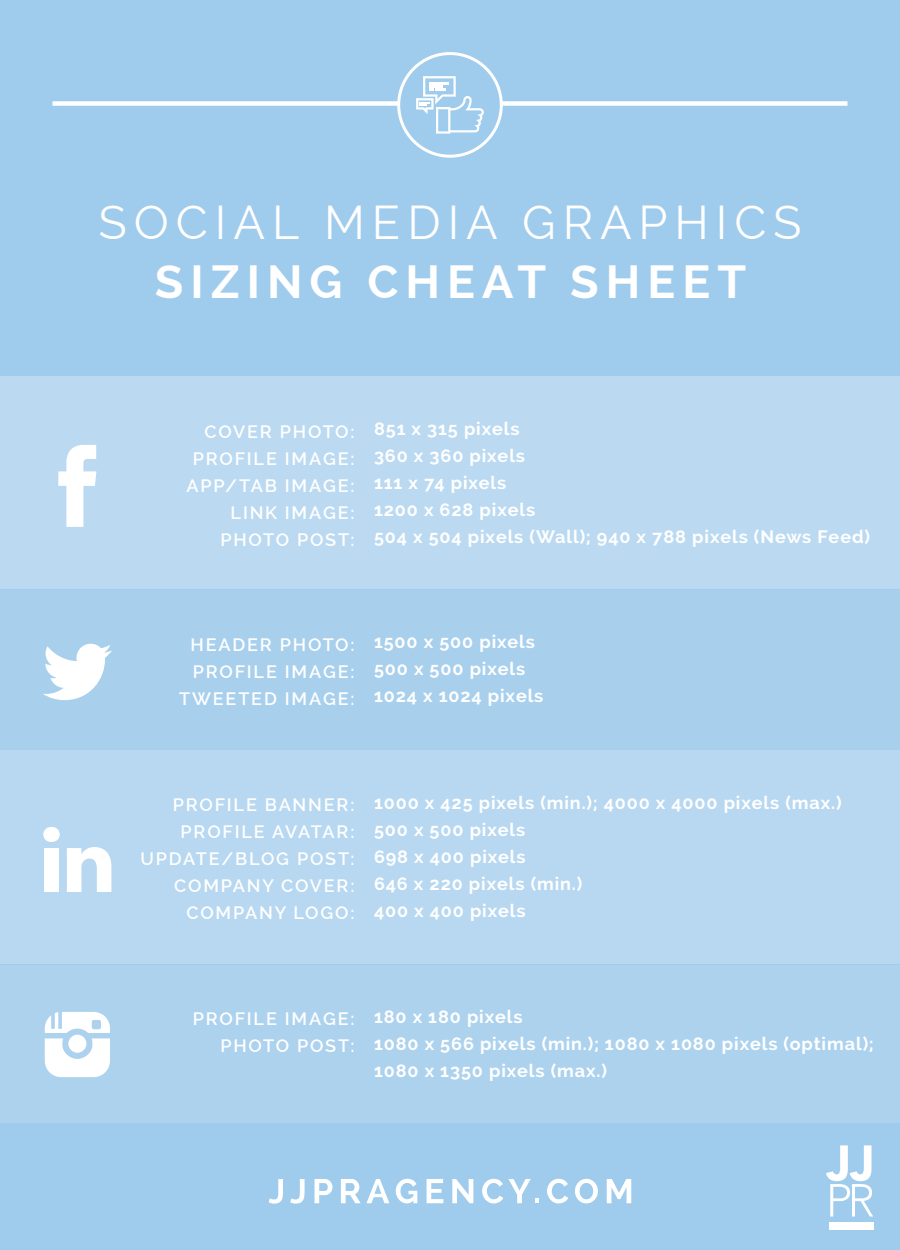
<style>
.page{position:relative;width:900px;height:1250px;background:#fff}
.page>*{position:absolute;margin:0;border:0;box-sizing:border-box;transform-origin:0 0}
.t1{font:46.5px "Raleway";letter-spacing:.15em;color:#fff}
.t2{font:700 46.5px "Raleway";letter-spacing:.15em;color:#fff}
.t3{font:700 18px/27px "Raleway";letter-spacing:.05em;color:#fff}
.t4{font:600 18px/27px "Raleway";letter-spacing:.1em;color:#fff;text-align:right}
</style>
<div class="page">
<div style="left:0;top:1124px;width:900px;height:126px;background:#9fcbec"></div>
<svg style="left:269px;top:1179px;width:14px;height:24px"></svg>
<svg style="left:290px;top:1179px;width:15px;height:24px"></svg>
<svg style="left:315px;top:1179px;width:18px;height:24px"></svg>
<svg style="left:341px;top:1179px;width:48px;height:24px"></svg>
<svg style="left:396px;top:1178px;width:21px;height:25px"></svg>
<svg style="left:427px;top:1179px;width:16px;height:24px"></svg>
<svg style="left:452px;top:1179px;width:21px;height:24px"></svg>
<svg style="left:482px;top:1178px;width:57px;height:25px"></svg>
<svg style="left:547px;top:1178px;width:21px;height:25px"></svg>
<svg style="left:575px;top:1178px;width:23px;height:25px"></svg>
<svg style="left:607px;top:1179px;width:24px;height:24px"></svg>
<svg style="left:826px;top:1145px;width:47px;height:71px"></svg>
<div style="left:829px;top:1221px;width:44px;height:8px;background:#fff"></div>
<div style="left:0;top:0;width:900px;height:376px;background:#9fcbec"></div>
<div style="left:52px;top:101px;width:347px;height:5px;background:#fff"></div>
<div style="left:501px;top:101px;width:346px;height:5px;background:#fff"></div>
<svg style="left:397px;top:52px;width:106px;height:106px"></svg>
<div style="left:0;top:376px;width:900px;height:214px;background:#bbdaf1"></div>
<svg style="left:58px;top:445px;width:38px;height:82px"></svg>
<div style="left:0;top:590px;width:900px;height:160px;background:#a8d0ed"></div>
<svg style="left:43px;top:643px;width:69px;height:57px"></svg>
<div style="left:0;top:750px;width:900px;height:214px;background:#b7d8f0"></div>
<div style="left:44px;top:848px;width:15px;height:44px;background:#fff"></div>
<div style="left:43px;top:827px;width:17px;height:15px;background:#fff;border-radius:50%"></div>
<svg style="left:67px;top:847px;width:44px;height:45px"></svg>
<div style="left:0;top:964px;width:900px;height:160px;background:#add2ee"></div>
<svg style="left:44px;top:1012px;width:66px;height:65px"></svg>
<div style="left:68px;top:1034px;width:18px;height:18px;background:#fff;border-radius:50%"></div>
<h1 class="t1" style="left:98px;top:196px;width:705px">SOCIAL MEDIA GRAPHICS</h1>
<h1 class="t2" style="left:155px;top:255px;width:593px">SIZING CHEAT SHEET</h1>
<p class="t4" style="left:186px;top:418px;width:170px">COVER PHOTO:<br>PROFILE IMAGE:<br>APP/TAB IMAGE:<br>LINK IMAGE:<br>PHOTO POST:</p>
<p class="t3" style="left:374px;top:415px;width:498px">851 x 315 pixels<br>360 x 360 pixels<br>111 x 74 pixels<br>1200 x 628 pixels<br>504 x 504 pixels (Wall); 940 x 788 pixels (News Feed)</p>
<p class="t4" style="left:179px;top:631px;width:177px">HEADER PHOTO:<br>PROFILE IMAGE:<br>TWEETED IMAGE:</p>
<p class="t3" style="left:374px;top:628px;width:171px">1500 x 500 pixels<br>500 x 500 pixels<br>1024 x 1024 pixels</p>
<p class="t4" style="left:141px;top:791px;width:215px">PROFILE BANNER:<br>PROFILE AVATAR:<br>UPDATE/BLOG POST:<br>COMPANY COVER:<br>COMPANY LOGO:</p>
<p class="t3" style="left:374px;top:789px;width:469px">1000 x 425 pixels (min.); 4000 x 4000 pixels (max.)<br>500 x 500 pixels<br>698 x 400 pixels<br>646 x 220 pixels (min.)<br>400 x 400 pixels</p>
<p class="t4" style="left:193px;top:1005px;width:163px">PROFILE IMAGE:<br>PHOTO POST:</p>
<p class="t3" style="left:374px;top:1003px;width:501px">180 x 180 pixels<br>1080 x 566 pixels (min.); 1080 x 1080 pixels (optimal);<br>1080 x 1350 pixels (max.)</p>
</div>
